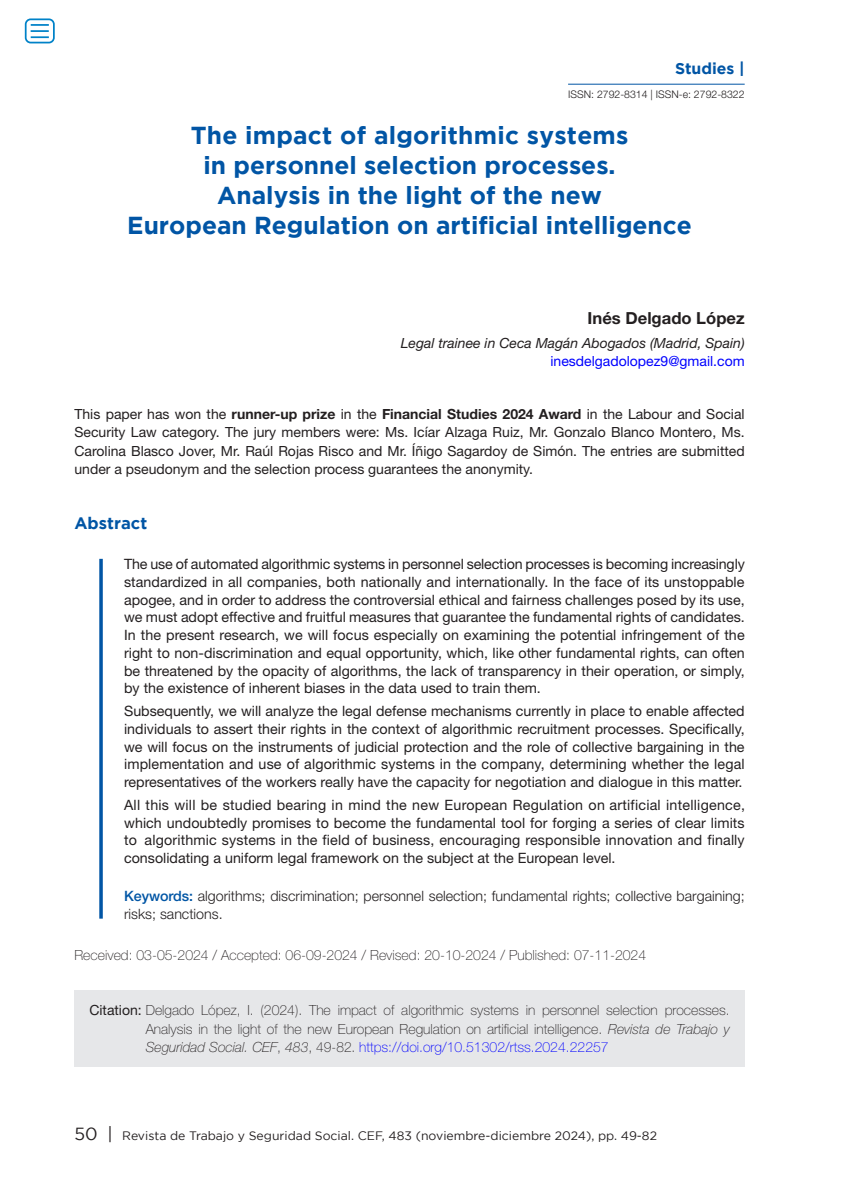
<style>
.page{position:relative;width:844px;height:1191px;background:#fff}
.page>*{position:absolute;margin:0;border:0;box-sizing:border-box;transform-origin:0 0}
.Título_NUEVO_FORMATO{font:700 24.5px/29.8px "Gotham";color:#0155a5;text-align:center}
.Autor_Helv{font:700 16.62px "Helvetica Neue LT Std";color:#231f20}
.Extracto_helv{font:700 16.62px "Gotham";color:#0155a5}
.Título_NUEVO_FORMATO-2{font:700 15.75px "Gotham";color:#0155a5}
.Texto_EXTRACTO{font:14.17px/17.8px "Helvetica Neue LT Std";color:#231f20;text-align:justify}
.P__CLAVE{font:300 14.17px/17.7px "Helvetica Neue LT Std";color:#231f20}
.Trabajo_Seleccionado{font:14px/18.4px "Helvetica Neue LT Std";color:#231f20;text-align:justify}
.Cómo_citar{font:100 14px/18.4px "Helvetica Neue LT Std";color:#231f20;text-align:justify}
.FECHAS_DE_TRABAJO{font:100 14px "Helvetica Neue LT Std";color:#231f20}
.Cargo_Helv{font:italic 14px "Helvetica Neue LT Std";color:#231f20}
.correo_electrónico{font:14px "Helvetica Neue LT Std";color:#00f}
.t1{font:12.25px "Gotham";color:#231f20}
.t2{font:300 10.5px "Helvetica Neue LT Std";color:#231f20}
.s1{font-weight:700}
.s2{font-weight:500;color:#0155a5}
.s3{font-weight:400}
.s4{font-style:italic}
.s5{color:#00f}
.s6{font-size:17.5px}
</style>
<div class="page">
<hr style="left:568px;top:84px;width:176px;height:1px;background:#0155a5">
<svg style="left:99px;top:559px;width:4px;height:359px"></svg>
<div style="left:74px;top:990px;width:670px;height:77px;background:#e6e7e9"></div>
<div style="left:25px;top:18px;width:30px;height:25px;border:2px solid #0082c8;border-radius:5px"></div>
<svg style="left:31px;top:24px;width:18px;height:14px"></svg>
<p class="Título_NUEVO_FORMATO-2" style="left:674px;top:59px;width:71px">Studies |</p>
<p class="t2" style="left:568px;top:88px;width:178px">ISSN: 2792-8314 | ISSN-e: 2792-8322</p>
<p class="Título_NUEVO_FORMATO" style="left:127px;top:120px;width:566px">The impact of algorithmic systems<br>in personnel selection processes.<br>Analysis in the light of the new<br>European Regulation on artificial intelligence</p>
<p class="Autor_Helv" style="left:587px;top:308px;width:158px">Inés Delgado López</p>
<p class="Cargo_Helv" style="left:400px;top:335px;width:345px">Legal trainee in Ceca Magán Abogados (Madrid, Spain)</p>
<p class="correo_electrónico" style="left:550px;top:352px;width:195px">inesdelgadolopez9@gmail.com</p>
<p class="Trabajo_Seleccionado" style="left:74px;top:405px;width:671px">This paper has won the <span class="s1">runner-up prize</span> in the <span class="s1">Financial Studies 2024 Award</span> in the Labour and Social Security Law category. The jury members were: Ms. Icíar Alzaga Ruiz, Mr. Gonzalo Blanco Montero, Ms.<br>Carolina Blasco Jover, Mr. Raúl Rojas Risco and Mr. Íñigo Sagardoy de Simón. The entries are submitted under a pseudonym and the selection process guarantees the anonymity.</p>
<p class="Extracto_helv" style="left:74px;top:513px;width:74px">Abstract</p>
<p class="Texto_EXTRACTO" style="left:124px;top:555px;width:622px">The use of automated algorithmic systems in personnel selection processes is becoming increasingly standardized in all companies, both nationally and internationally. In the face of its unstoppable apogee, and in order to address the controversial ethical and fairness challenges posed by its use, we must adopt effective and fruitful measures that guarantee the fundamental rights of candidates.<br>In the present research, we will focus especially on examining the potential infringement of the right to non-discrimination and equal opportunity, which, like other fundamental rights, can often be threatened by the opacity of algorithms, the lack of transparency in their operation, or simply, by the existence of inherent biases in the data used to train them.</p>
<p class="Texto_EXTRACTO" style="left:124px;top:702px;width:622px">Subsequently, we will analyze the legal defense mechanisms currently in place to enable affected individuals to assert their rights in the context of algorithmic recruitment processes. Specifically, we will focus on the instruments of judicial protection and the role of collective bargaining in the implementation and use of algorithmic systems in the company, determining whether the legal representatives of the workers really have the capacity for negotiation and dialogue in this matter.</p>
<p class="Texto_EXTRACTO" style="left:124px;top:796px;width:622px">All this will be studied bearing in mind the new European Regulation on artificial intelligence, which undoubtedly promises to become the fundamental tool for forging a series of clear limits to algorithmic systems in the field of business, encouraging responsible innovation and finally consolidating a uniform legal framework on the subject at the European level.</p>
<p class="P__CLAVE" style="left:124px;top:886px;width:622px"><span class="s2">Keywords:</span> algorithms; discrimination; personnel selection; fundamental rights; collective bargaining; risks; sanctions.</p>
<p class="FECHAS_DE_TRABAJO" style="left:74px;top:946px;width:573px">Received: 03-05-2024 / Accepted: 06-09-2024 / Revised: 20-10-2024 / Published: 07-11-2024</p>
<p class="Cómo_citar" style="left:146px;top:1001px;width:585px;text-indent:-56px"><span class="s3">Citation:</span> Delgado López, I. (2024). The impact of algorithmic systems in personnel selection processes.<br>Analysis in the light of the new European Regulation on artificial intelligence. <span class="s4">Revista de Trabajo y Seguridad Social. CEF</span>, <span class="s4">483</span>, 49-82. <span class="s5">https://doi.org/10.51302/rtss.2024.22257</span></p>
<p class="t1" style="left:74px;top:1128px;width:584px"><span class="s6">50 |</span> Revista de Trabajo y Seguridad Social. CEF, 483 (noviembre-diciembre 2024), pp. 49-82</p>
</div>
